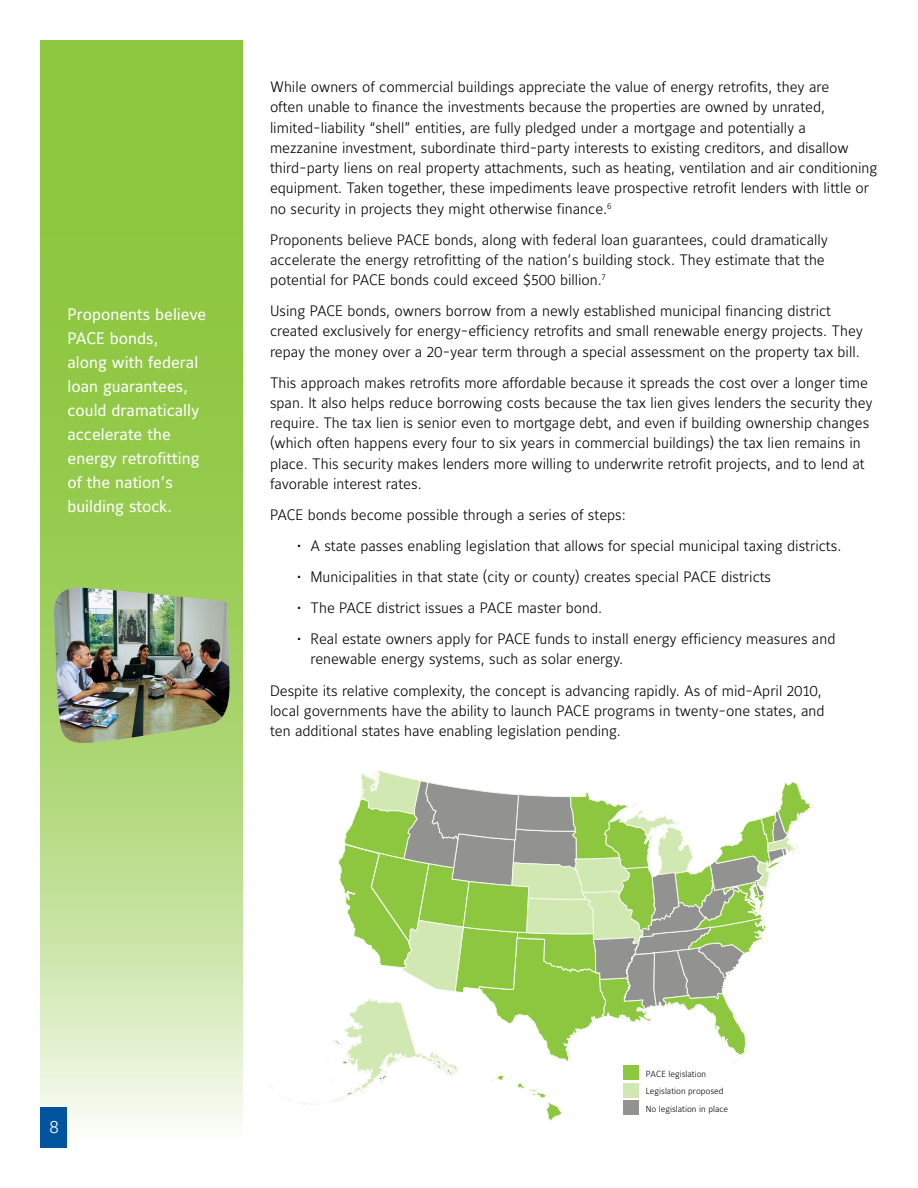
<style>
.page{position:relative;width:918px;height:1188px;background:#fff}
.page>*{position:absolute;margin:0;border:0;box-sizing:border-box;transform-origin:0 0}
.t1{font:18px "Maurea Light Lf";color:#fff}
.t2{font:16.5px/24px "Maurea Regular Lf";color:#fff}
.t3{font:15px/20.2px "Maurea Light Lf";color:#000}
.t4{font:8.7px/17.5px "Maurea Light Lf";color:#010101}
</style>
<div class="page">
<svg style="left:40px;top:40px;width:203px;height:1086px;background:#a8d46e"></svg>
<div style="left:40px;top:1107px;width:28px;height:41px;background:#00549e"></div>
<svg style="left:53px;top:587px;width:180px;height:161px"></svg>
<img style="left:53px;top:588px;width:178px;height:156px">
<svg style="left:283px;top:770px;width:531px;height:351px"></svg>
<div style="left:623px;top:1066px;width:16px;height:14px;background:#8dc63f"></div>
<div style="left:623px;top:1083px;width:16px;height:14px;background:#d1e8b2"></div>
<div style="left:623px;top:1101px;width:16px;height:14px;background:#929291"></div>
<p class="t2" style="left:67px;top:303px;width:140px">Proponents believe<br>PACE bonds,<br>along with federal loan guarantees, could dramatically accelerate the energy retrofitting of the nation’s building stock.</p>
<p class="t3" style="left:270px;top:78px;width:609px">While owners of commercial buildings appreciate the value of energy retrofits, they are<br>often unable to finance the investments because the properties are owned by unrated, limited-liability “shell” entities, are fully pledged under a mortgage and potentially a mezzanine investment, subordinate third-party interests to existing creditors, and disallow third-party liens on real property attachments, such as heating, ventilation and air conditioning equipment. Taken together, these impediments leave prospective retrofit lenders with little or no security in projects they might otherwise finance.<sup>6</sup></p>
<p class="t3" style="left:270px;top:230px;width:559px">Proponents believe PACE bonds, along with federal loan guarantees, could dramatically accelerate the energy retrofitting of the nation’s building stock. They estimate that the potential for PACE bonds could exceed $500 billion.<sup>7</sup></p>
<p class="t3" style="left:270px;top:302px;width:595px">Using PACE bonds, owners borrow from a newly established municipal financing district created exclusively for energy-efficiency retrofits and small renewable energy projects. They repay the money over a 20-year term through a special assessment on the property tax bill.</p>
<p class="t3" style="left:270px;top:373px;width:604px">This approach makes retrofits more affordable because it spreads the cost over a longer time span. It also helps reduce borrowing costs because the tax lien gives lenders the security they require. The tax lien is senior even to mortgage debt, and even if building ownership changes (which often happens every four to six years in commercial buildings) the tax lien remains in place. This security makes lenders more willing to underwrite retrofit projects, and to lend at favorable interest rates.</p>
<p class="t3" style="left:270px;top:506px;width:357px">PACE bonds become possible through a series of steps:</p>
<p class="t3" style="left:297px;top:537px;width:546px">• A state passes enabling legislation that allows for special municipal taxing districts.</p>
<p class="t3" style="left:297px;top:568px;width:476px">• Municipalities in that state (city or county) creates special PACE districts</p>
<p class="t3" style="left:297px;top:599px;width:307px">• The PACE district issues a PACE master bond.</p>
<p class="t3" style="left:311px;top:630px;width:526px;text-indent:-14px">• Real estate owners apply for PACE funds to install energy efficiency measures and renewable energy systems, such as solar energy.</p>
<p class="t3" style="left:270px;top:681px;width:556px">Despite its relative complexity, the concept is advancing rapidly. As of mid-April 2010, local governments have the ability to launch PACE programs in twenty-one states, and ten additional states have enabling legislation pending.</p>
<p class="t1" style="left:50px;top:1117px;width:11px">8</p>
<p class="t4" style="left:646px;top:1066px;width:84px">PACE legislation<br>Legislation proposed<br>No legislation in place</p>
</div>
